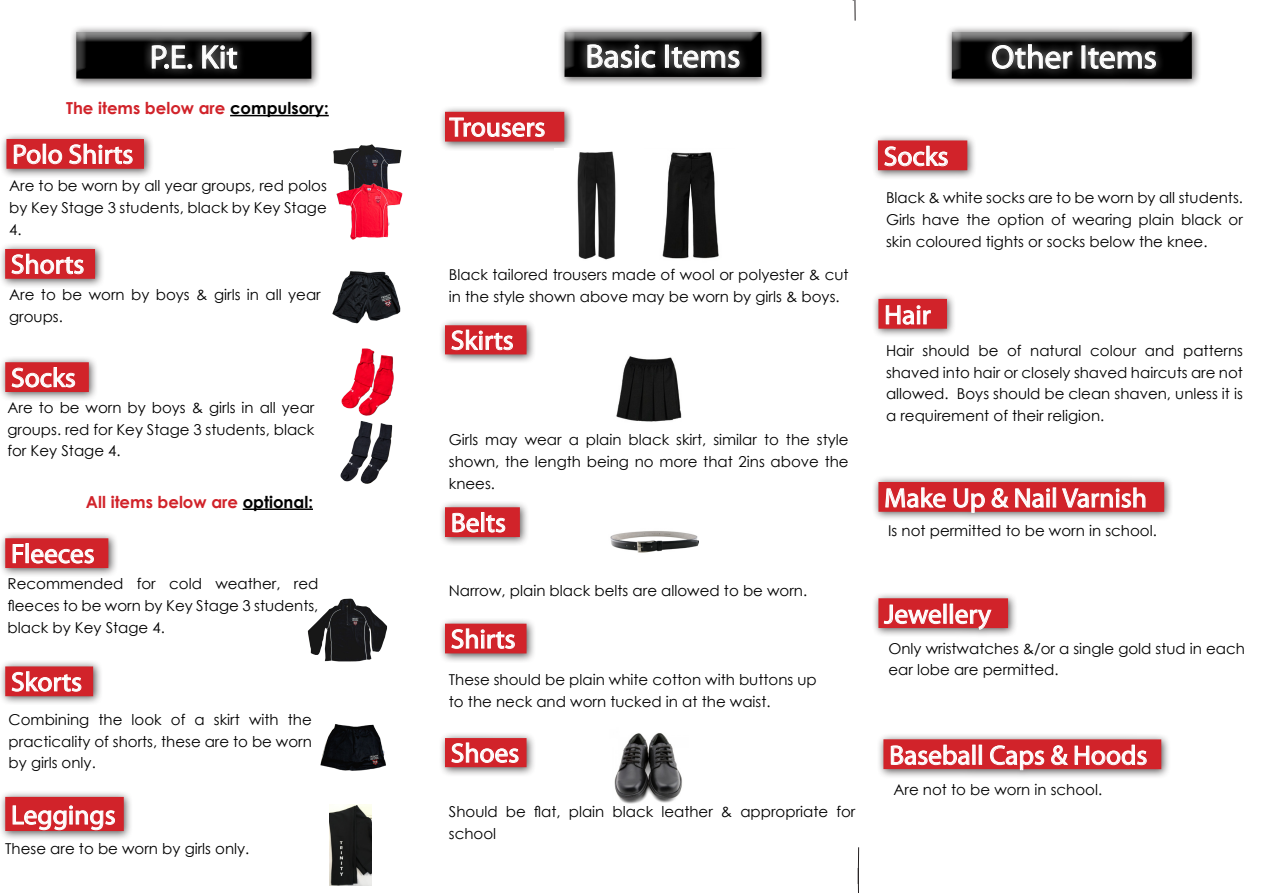
<style>
.page{position:relative;width:1263px;height:893px;background:#fff}
.page>*{position:absolute;margin:0;border:0;box-sizing:border-box;transform-origin:0 0}
.t1{font:33px "Myriad Pro";color:#fff}
.t2{font:27px "Myriad Pro";color:#fff}
.t3{font:700 16.5px "Century Gothic";color:#d1232a}
.t4{font:15px/21.6px "Century Gothic";color:#000;text-align:justify}
.s1{color:#000}
</style>
<div class="page">
<img style="left:616px;top:356px;width:66px;height:66px">
<div style="left:557px;top:25px;width:214px;height:62px;background:#231f20;opacity:.75"></div>
<div style="left:561px;top:29px;width:203px;height:45px;background:#fff;opacity:.75"></div>
<div style="left:561px;top:32px;width:203px;height:49px;background:#231f20;opacity:.75"></div>
<div style="left:578px;top:35px;width:170px;height:42px;background:#fff;opacity:.75"></div>
<svg style="left:587px;top:44px;width:69px;height:24px;background:#626262"></svg>
<div style="left:665px;top:45px;width:3px;height:22px;border:1px solid #fff"></div>
<svg style="left:671px;top:47px;width:69px;height:21px"></svg>
<div style="left:69px;top:25px;width:252px;height:63px;background:#231f20;opacity:.75"></div>
<div style="left:72px;top:29px;width:242px;height:47px;background:#d1d0d0"></div>
<div style="left:72px;top:31px;width:242px;height:51px;background:#231f20;opacity:.75"></div>
<div style="left:143px;top:36px;width:103px;height:42px;background:#fff;opacity:.75"></div>
<svg style="left:152px;top:45px;width:40px;height:24px"></svg>
<svg style="left:202px;top:45px;width:35px;height:24px"></svg>
<div style="left:438px;top:105px;width:136px;height:46px;background:#231f20;opacity:.75"></div>
<div style="left:445px;top:112px;width:119px;height:30px;background:#d1232a"></div>
<svg style="left:449px;top:117px;width:96px;height:20px"></svg>
<div style="left:438px;top:319px;width:98px;height:45px;background:#231f20;opacity:.75"></div>
<div style="left:445px;top:325px;width:81px;height:29px;background:#d1232a"></div>
<svg style="left:451px;top:329px;width:62px;height:21px"></svg>
<div style="left:438px;top:617px;width:98px;height:46px;background:#231f20;opacity:.75"></div>
<div style="left:445px;top:624px;width:81px;height:29px;background:#d1232a"></div>
<svg style="left:451px;top:628px;width:64px;height:21px"></svg>
<div style="left:438px;top:731px;width:98px;height:46px;background:#231f20;opacity:.75"></div>
<div style="left:445px;top:738px;width:81px;height:29px;background:#d1232a"></div>
<svg style="left:451px;top:742px;width:68px;height:21px"></svg>
<img style="left:555px;top:149px;width:164px;height:111px">
<div style="left:438px;top:500px;width:92px;height:47px;background:#231f20;opacity:.75"></div>
<div style="left:445px;top:507px;width:75px;height:30px;background:#d1232a"></div>
<svg style="left:452px;top:513px;width:27px;height:20px"></svg>
<div style="left:481px;top:512px;width:3px;height:20px;border:1px solid #fff"></div>
<svg style="left:486px;top:515px;width:20px;height:18px"></svg>
<img style="left:614px;top:733px;width:68px;height:71px">
<hr style="left:230px;top:115px;width:99px;height:1px;background:#000">
<hr style="left:243px;top:508px;width:70px;height:2px;background:#000">
<div style="left:0;top:531px;width:118px;height:47px;background:#231f20;opacity:.75"></div>
<div style="left:5px;top:538px;width:103px;height:30px;background:#d1232a"></div>
<svg style="left:12px;top:544px;width:12px;height:19px"></svg>
<svg style="left:31px;top:549px;width:63px;height:15px"></svg>
<div style="left:0;top:132px;width:154px;height:47px;background:#231f20;opacity:.75"></div>
<div style="left:6px;top:139px;width:138px;height:30px;background:#d1232a"></div>
<svg style="left:14px;top:144px;width:27px;height:20px"></svg>
<div style="left:43px;top:144px;width:3px;height:19px;border:1px solid #fff"></div>
<svg style="left:48px;top:149px;width:14px;height:15px"></svg>
<svg style="left:69px;top:143px;width:64px;height:21px"></svg>
<div style="left:0;top:242px;width:105px;height:47px;background:#231f20;opacity:.75"></div>
<div style="left:5px;top:249px;width:90px;height:30px;background:#d1232a"></div>
<svg style="left:11px;top:253px;width:73px;height:21px"></svg>
<div style="left:0;top:355px;width:98px;height:47px;background:#231f20;opacity:.75"></div>
<div style="left:5px;top:362px;width:84px;height:30px;background:#d1232a"></div>
<svg style="left:11px;top:367px;width:64px;height:21px"></svg>
<div style="left:0;top:660px;width:103px;height:46px;background:#231f20;opacity:.75"></div>
<div style="left:5px;top:666px;width:88px;height:30px;background:#d1232a"></div>
<svg style="left:11px;top:671px;width:71px;height:21px"></svg>
<img style="left:332px;top:271px;width:69px;height:53px">
<img style="left:333px;top:144px;width:69px;height:26px">
<img style="left:336px;top:170px;width:67px;height:70px">
<img style="left:307px;top:598px;width:81px;height:64px">
<img style="left:320px;top:724px;width:66px;height:47px">
<img style="left:341px;top:348px;width:53px;height:64px">
<img style="left:340px;top:412px;width:53px;height:72px">
<img style="left:610px;top:531px;width:88px;height:22px">
<hr style="left:858px;top:847px;width:1px;height:37px;background:#231f20">
<svg style="left:853px;top:0;width:2px;height:21px"></svg>
<div style="left:0;top:790px;width:134px;height:51px;background:#231f20;opacity:.75"></div>
<div style="left:5px;top:797px;width:119px;height:34px;background:#d1232a"></div>
<svg style="left:12px;top:805px;width:103px;height:25px"></svg>
<img style="left:330px;top:804px;width:42px;height:81px">
<div style="left:944px;top:25px;width:258px;height:63px;background:#231f20;opacity:.75"></div>
<div style="left:945px;top:30px;width:249px;height:51px;background:#c3c2c2"></div>
<div style="left:945px;top:32px;width:249px;height:52px;background:#231f20;opacity:.75"></div>
<div style="left:983px;top:36px;width:181px;height:42px;background:#fff;opacity:.75"></div>
<svg style="left:992px;top:44px;width:80px;height:25px;background:#5a5a5a"></svg>
<svg style="left:1088px;top:48px;width:68px;height:21px"></svg>
<div style="left:872px;top:591px;width:146px;height:47px;background:#231f20;opacity:.75"></div>
<div style="left:878px;top:598px;width:130px;height:30px;background:#d1232a"></div>
<svg style="left:884px;top:604px;width:62px;height:20px"></svg>
<div style="left:950px;top:604px;width:3px;height:19px;border:1px solid #fff"></div>
<svg style="left:955px;top:609px;width:36px;height:21px"></svg>
<div style="left:872px;top:475px;width:302px;height:46px;background:#231f20;opacity:.75"></div>
<div style="left:878px;top:482px;width:286px;height:30px;background:#d1232a"></div>
<svg style="left:885px;top:487px;width:61px;height:21px"></svg>
<svg style="left:953px;top:488px;width:32px;height:25px"></svg>
<svg style="left:991px;top:488px;width:17px;height:20px"></svg>
<svg style="left:1015px;top:488px;width:34px;height:20px"></svg>
<div style="left:1053px;top:488px;width:3px;height:19px;border:1px solid #fff"></div>
<svg style="left:1062px;top:487px;width:84px;height:21px"></svg>
<div style="left:872px;top:292px;width:84px;height:46px;background:#231f20;opacity:.75"></div>
<div style="left:878px;top:299px;width:69px;height:30px;background:#d1232a"></div>
<svg style="left:885px;top:305px;width:46px;height:20px"></svg>
<div style="left:871px;top:134px;width:106px;height:46px;background:#231f20;opacity:.75"></div>
<div style="left:878px;top:140px;width:89px;height:30px;background:#d1232a"></div>
<svg style="left:884px;top:146px;width:64px;height:21px"></svg>
<div style="left:877px;top:732px;width:294px;height:47px;background:#231f20;opacity:.75"></div>
<div style="left:883px;top:739px;width:278px;height:30px;background:#d1232a"></div>
<svg style="left:890px;top:744px;width:91px;height:21px"></svg>
<svg style="left:990px;top:745px;width:54px;height:25px"></svg>
<svg style="left:1051px;top:745px;width:17px;height:20px"></svg>
<svg style="left:1074px;top:744px;width:73px;height:21px"></svg>
<p class="t1" style="left:150px;top:37px;width:89px">P.E. Kit</p>
<p class="t1" style="left:585px;top:36px;width:156px">Basic Items</p>
<p class="t3" style="left:66px;top:96px;width:264px">The items below are <span class="s1">compulsory:</span></p>
<p class="t2" style="left:12px;top:138px;width:122px">Polo Shirts</p>
<p class="t4" style="left:9px;top:175px;width:319px">Are to be worn by all year groups, red polos by Key Stage 3 students, black by Key Stage 4.</p>
<p class="t2" style="left:11px;top:248px;width:75px">Shorts</p>
<p class="t4" style="left:9px;top:284px;width:313px">Are to be worn by boys &amp; girls in all year groups.</p>
<p class="t2" style="left:11px;top:361px;width:66px">Socks</p>
<p class="t4" style="left:7px;top:397px;width:309px">Are to be worn by boys &amp; girls in all year groups. red for Key Stage 3 students, black for Key Stage 4.</p>
<p class="t3" style="left:86px;top:489px;width:229px">All items below are <span class="s1">optional:</span></p>
<p class="t2" style="left:11px;top:537px;width:85px">Fleeces</p>
<p class="t4" style="left:8px;top:573px;width:312px">Recommended for cold weather, red fleeces to be worn by Key Stage 3 students, black by Key Stage 4.</p>
<p class="t2" style="left:11px;top:665px;width:72px">Skorts</p>
<p class="t4" style="left:9px;top:708px;width:305px">Combining the look of a skirt with the practicality of shorts, these are to be worn by girls only.</p>
<p class="t2" style="left:11px;top:798px;width:106px">Leggings</p>
<p class="t4" style="left:5px;top:838px;width:246px">These are to be worn by girls only.</p>
<p class="t2" style="left:450px;top:111px;width:97px">Trousers</p>
<p class="t4" style="left:449px;top:264px;width:401px">Black tailored trousers made of wool or polyester &amp; cut in the style shown above may be worn by girls &amp; boys.</p>
<p class="t2" style="left:451px;top:324px;width:64px">Skirts</p>
<p class="t4" style="left:449px;top:429px;width:401px">Girls may wear a plain black skirt, similar to the style shown, the length being no more that 2ins above the knees.</p>
<p class="t2" style="left:451px;top:506px;width:57px">Belts</p>
<p class="t4" style="left:449px;top:579px;width:360px">Narrow, plain black belts are allowed to be worn.</p>
<p class="t2" style="left:451px;top:622px;width:66px">Shirts</p>
<p class="t4" style="left:449px;top:668px;width:369px">These should be plain white cotton with buttons up to the neck and worn tucked in at the waist.</p>
<p class="t2" style="left:451px;top:736px;width:70px">Shoes</p>
<p class="t4" style="left:449px;top:801px;width:408px">Should be flat, plain black leather &amp; appropriate for school</p>
<p class="t1" style="left:991px;top:37px;width:167px">Other Items</p>
<p class="t2" style="left:884px;top:140px;width:66px">Socks</p>
<p class="t4" style="left:886px;top:187px;width:358px">Black &amp; white socks are to be worn by all students.<br>Girls have the option of wearing plain black or skin coloured tights or socks below the knee.</p>
<p class="t2" style="left:884px;top:298px;width:48px">Hair</p>
<p class="t4" style="left:886px;top:340px;width:358px">Hair should be of natural colour and patterns shaved into hair or closely shaved haircuts are not allowed. Boys should be clean shaven, unless it is a requirement of their religion.</p>
<p class="t2" style="left:884px;top:481px;width:264px">Make Up &amp; Nail Varnish</p>
<p class="t4" style="left:888px;top:519px;width:270px">Is not permitted to be worn in school.</p>
<p class="t2" style="left:884px;top:598px;width:108px">Jewellery</p>
<p class="t4" style="left:888px;top:637px;width:358px">Only wristwatches &amp;/or a single gold stud in each ear lobe are permitted.</p>
<p class="t2" style="left:889px;top:739px;width:260px">Baseball Caps &amp; Hoods</p>
<p class="t4" style="left:893px;top:778px;width:210px">Are not to be worn in school.</p>
</div>
